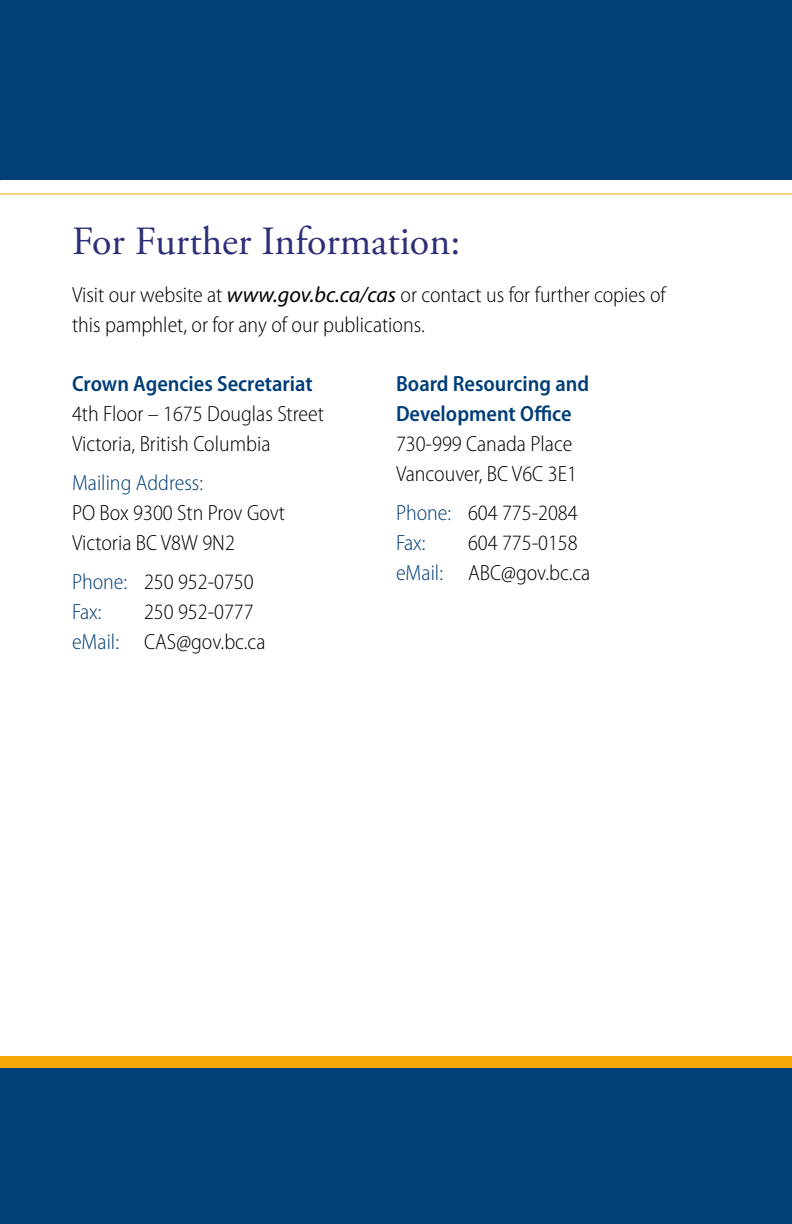
<style>
.page{position:relative;width:792px;height:1224px;background:#fff}
.page>*{position:absolute;margin:0;border:0;box-sizing:border-box;transform-origin:0 0}
.t1{font:40px "Adobe Garamond Pro";color:#2d2e78}
.t2{font:300 semi-condensed 22px/30px "Myriad Pro";color:#000}
.t3{font:600 semi-condensed 22px/30px "Myriad Pro";color:#003e78}
.t4{font:300 semi-condensed 22px "Myriad Pro";color:#003e78}
.s1{font-weight:400;font-style:italic;font-stretch:normal}
.s2{color:#003e78}
</style>
<div class="page">
<div style="left:0;top:1068px;width:792px;height:156px;background:#003e78"></div>
<div style="left:0;top:1056px;width:792px;height:12px;background:#f6a90b"></div>
<div style="left:0;top:0;width:792px;height:180px;background:#003e78"></div>
<hr style="left:0;top:193px;width:792px;height:1px;background:#f6a90b">
<h1 class="t1" style="left:72px;top:217px;width:390px">For Further Information:</h1>
<p class="t2" style="left:72px;top:280px;width:595px">Visit our website at <span class="s1">www.gov.bc.ca/cas</span> or contact us for further copies of this pamphlet, or for any of our publications.</p>
<p class="t3" style="left:72px;top:369px;width:242px">Crown Agencies Secretariat</p>
<p class="t2" style="left:72px;top:399px;width:253px">4th Floor – 1675 Douglas Street<br>Victoria, British Columbia</p>
<p class="t4" style="left:72px;top:471px;width:133px">Mailing Address:</p>
<p class="t2" style="left:72px;top:498px;width:215px">PO Box 9300 Stn Prov Govt<br>Victoria BC V8W 9N2</p>
<p class="t2" style="left:72px;top:567px;width:183px"><span class="s2">Phone:</span> 250 952-0750<br><span class="s2">Fax:</span></p>
<p class="t3" style="left:396px;top:369px;width:195px">Board Resourcing and<br>Development Office</p>
<p class="t2" style="left:396px;top:429px;width:182px">730-999 Canada Place<br>Vancouver, BC V6C 3E1</p>
<p class="t2" style="left:396px;top:498px;width:183px"><span class="s2">Phone:</span> 604 775-2084<br><span class="s2">Fax:</span></p>
<p class="t2" style="left:396px;top:528px;width:196px;text-indent:72px">604 775-0158 <span class="s2">eMail:</span> ABC@gov.bc.ca</p>
<p class="t2" style="left:72px;top:597px;width:195px;text-indent:72px">250 952-0777 <span class="s2">eMail:</span> CAS@gov.bc.ca</p>
</div>
